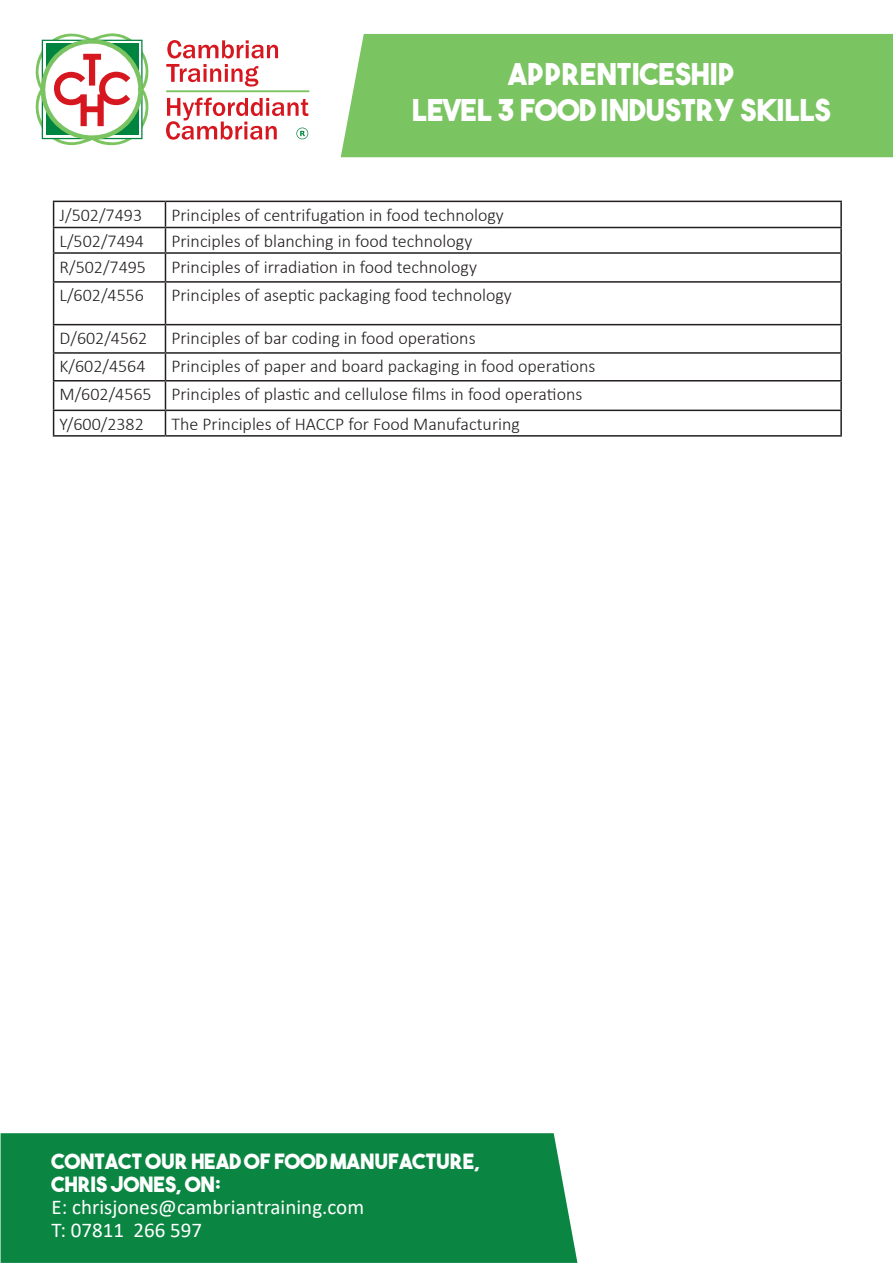
<style>
.page{position:relative;width:893px;height:1263px;background:#fff}
.page>*{position:absolute;margin:0;border:0;box-sizing:border-box;transform-origin:0 0}
.t1{font:30px "The Bold Font";color:#fff}
.t2{font:21px "The Bold Font";color:#fff}
.t3{font:21px "Calibri";color:#fff}
.t4{font:300 18px "Calibri";color:#231f20}
</style>
<div class="page">
<hr style="left:53px;top:201px;width:112px;height:1px;background:#231f20">
<hr style="left:165px;top:201px;width:677px;height:1px;background:#231f20">
<hr style="left:840px;top:202px;width:2px;height:25px;background:#231f20">
<hr style="left:53px;top:227px;width:112px;height:1px;background:#231f20">
<hr style="left:165px;top:227px;width:677px;height:1px;background:#231f20">
<hr style="left:840px;top:228px;width:2px;height:24px;background:#231f20">
<hr style="left:53px;top:252px;width:112px;height:2px;background:#231f20">
<svg style="left:53px;top:202px;width:1px;height:79px"></svg>
<hr style="left:165px;top:252px;width:677px;height:2px;background:#231f20">
<svg style="left:165px;top:202px;width:1px;height:79px"></svg>
<hr style="left:840px;top:254px;width:2px;height:27px;background:#231f20">
<hr style="left:53px;top:281px;width:112px;height:2px;background:#231f20">
<hr style="left:53px;top:283px;width:1px;height:41px;background:#231f20">
<hr style="left:165px;top:281px;width:677px;height:2px;background:#231f20">
<hr style="left:165px;top:283px;width:1px;height:41px;background:#231f20">
<hr style="left:840px;top:283px;width:2px;height:41px;background:#231f20">
<hr style="left:53px;top:324px;width:112px;height:1px;background:#231f20">
<hr style="left:165px;top:324px;width:677px;height:1px;background:#231f20">
<hr style="left:840px;top:325px;width:2px;height:27px;background:#231f20">
<hr style="left:53px;top:352px;width:112px;height:2px;background:#231f20">
<hr style="left:165px;top:352px;width:677px;height:2px;background:#231f20">
<hr style="left:840px;top:354px;width:2px;height:26px;background:#231f20">
<hr style="left:53px;top:380px;width:112px;height:1px;background:#231f20">
<hr style="left:165px;top:380px;width:677px;height:1px;background:#231f20">
<hr style="left:840px;top:381px;width:2px;height:29px;background:#231f20">
<hr style="left:53px;top:410px;width:112px;height:1px;background:#231f20">
<svg style="left:53px;top:325px;width:1px;height:110px"></svg>
<hr style="left:165px;top:410px;width:677px;height:1px;background:#231f20">
<svg style="left:165px;top:325px;width:1px;height:110px"></svg>
<hr style="left:840px;top:411px;width:2px;height:24px;background:#231f20">
<hr style="left:53px;top:435px;width:112px;height:2px;background:#231f20">
<hr style="left:165px;top:435px;width:677px;height:2px;background:#231f20">
<svg style="left:167px;top:40px;width:111px;height:18px"></svg>
<svg style="left:166px;top:64px;width:92px;height:23px"></svg>
<hr style="left:166px;top:90px;width:143px;height:2px;background:#7bc460">
<svg style="left:36px;top:33px;width:113px;height:112px"></svg>
<svg style="left:166px;top:98px;width:142px;height:42px"></svg>
<div style="left:1px;top:1133px;width:576px;height:130px;background:#0b8642"></div>
<div style="left:341px;top:34px;width:552px;height:123px;background:#7ac462"></div>
<p class="t1" style="left:508px;top:55px;width:229px">APPRENTICESHIP</p>
<p class="t1" style="left:412px;top:91px;width:420px">LEVEL 3 FOOD INDUSTRY SKILLS</p>
<p class="t4" style="left:60px;top:204px;width:84px">J/502/7493</p>
<p class="t4" style="left:171px;top:204px;width:334px">Principles of centrifugation in food technology</p>
<p class="t4" style="left:60px;top:230px;width:86px">L/502/7494</p>
<p class="t4" style="left:171px;top:230px;width:302px">Principles of blanching in food technology</p>
<p class="t4" style="left:60px;top:255px;width:88px">R/502/7495</p>
<p class="t4" style="left:171px;top:255px;width:307px">Principles of irradiation in food technology</p>
<p class="t4" style="left:60px;top:284px;width:86px">L/602/4556</p>
<p class="t4" style="left:171px;top:284px;width:342px">Principles of aseptic packaging food technology</p>
<p class="t4" style="left:60px;top:327px;width:89px">D/602/4562</p>
<p class="t4" style="left:171px;top:327px;width:306px">Principles of bar coding in food operations</p>
<p class="t4" style="left:60px;top:355px;width:87px">K/602/4564</p>
<p class="t4" style="left:171px;top:355px;width:425px">Principles of paper and board packaging in food operations</p>
<p class="t4" style="left:60px;top:383px;width:94px">M/602/4565</p>
<p class="t4" style="left:171px;top:383px;width:412px">Principles of plastic and cellulose films in food operations</p>
<p class="t4" style="left:60px;top:413px;width:86px">Y/600/2382</p>
<p class="t4" style="left:171px;top:413px;width:350px">The Principles of HACCP for Food Manufacturing</p>
<p class="t2" style="left:52px;top:1148px;width:430px">CONTACT OUR HEAD OF FOOD MANUFACTURE,</p>
<p class="t2" style="left:52px;top:1171px;width:171px">CHRIS JONES, ON:</p>
<p class="t3" style="left:52px;top:1193px;width:314px">E: chrisjones@cambriantraining.com</p>
<p class="t3" style="left:52px;top:1215px;width:152px">T: 07811 266 597</p>
</div>
